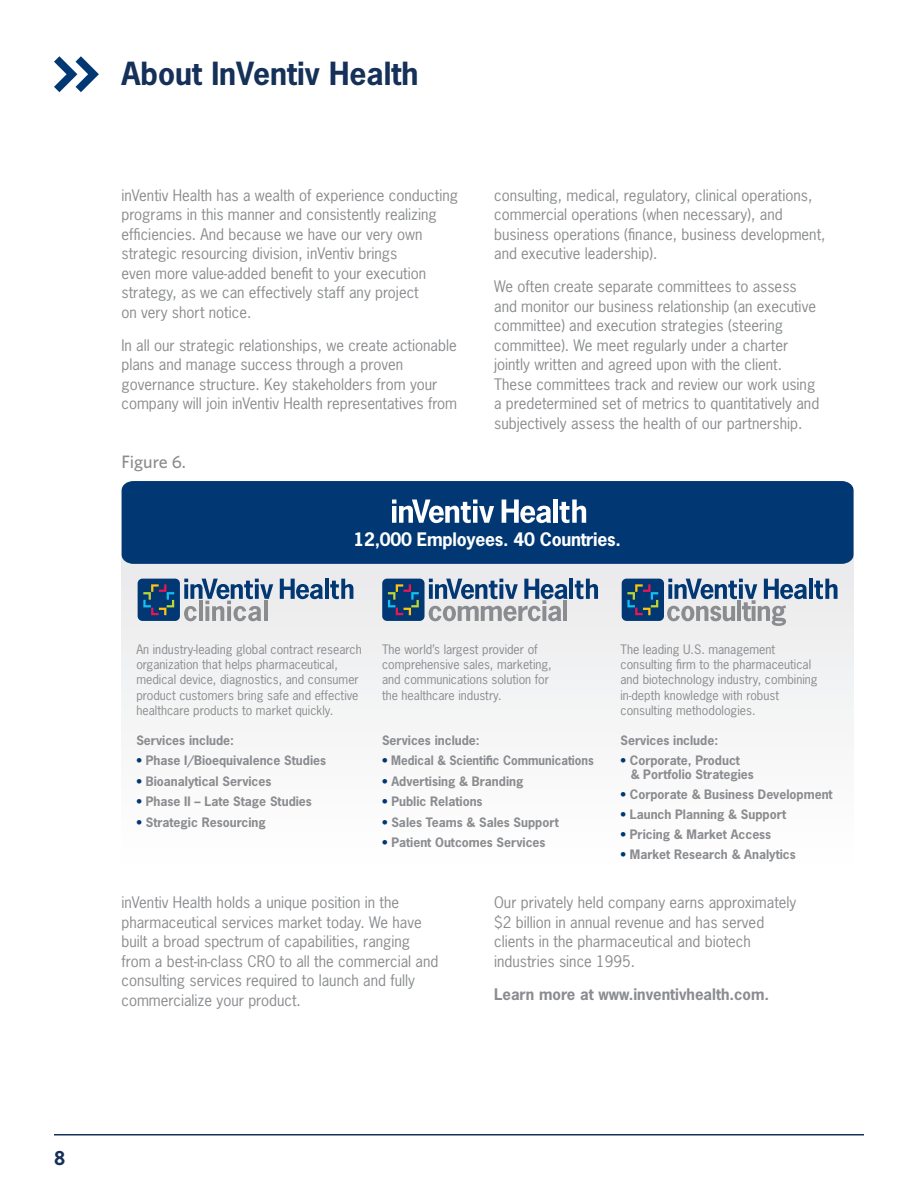
<style>
.page{position:relative;width:918px;height:1188px;background:#fff}
.page>*{position:absolute;margin:0;border:0;box-sizing:border-box;transform-origin:0 0}
.t1{font:700 30px "News Gothic Std";color:#153059}
.t2{font:500 18px "Whitney";color:#8a8c8f}
.t3{font:700 18px "News Gothic Std";color:#153059}
.t4{font:700 17.55px "News Gothic Std";letter-spacing:-.015em;color:#fff}
.t5{font:15px/19.5px "News Gothic Std";color:#8a8c8f}
.t6{font:700 15px "News Gothic Std";color:#8a8c8f}
.t7{font:12.3px/15.3px "News Gothic Std";color:#8a8c8f}
.t8{font:700 12.3px/14.7px "News Gothic Std";color:#8a8c8f}
.t9{font:700 12.3px "News Gothic Std";color:#8a8c8f;scale:.95 1}
.s1{color:#013874}
</style>
<div class="page">
<hr style="left:54px;top:1134px;width:810px;height:2px;background:#153059">
<svg style="left:54px;top:56px;width:45px;height:36px"></svg>
<div style="left:122px;top:490px;width:732px;height:382px;background:#f5f5f6"></div>
<div style="left:122px;top:481px;width:732px;height:83px;background:#013874"></div>
<svg style="left:280px;top:579px;width:43px;height:20px"></svg>
<hr style="left:325px;top:579px;width:4px;height:20px;background:#013874">
<svg style="left:330px;top:579px;width:23px;height:20px"></svg>
<svg style="left:184px;top:579px;width:89px;height:42px"></svg>
<hr style="left:264px;top:601px;width:4px;height:20px;background:#8a8c8f">
<div style="left:138px;top:579px;width:42px;height:42px;background:#013874;border-radius:5px"></div>
<svg style="left:143px;top:584px;width:31px;height:31px"></svg>
<hr style="left:569px;top:579px;width:4px;height:20px;background:#013874">
<svg style="left:575px;top:579px;width:23px;height:20px"></svg>
<div style="left:382px;top:579px;width:43px;height:42px;background:#013874;border-radius:5px"></div>
<svg style="left:388px;top:584px;width:31px;height:31px"></svg>
<hr style="left:809px;top:579px;width:4px;height:20px;background:#013874">
<svg style="left:814px;top:579px;width:24px;height:20px"></svg>
<div style="left:622px;top:579px;width:42px;height:42px;background:#013874;border-radius:5px"></div>
<svg style="left:627px;top:584px;width:31px;height:31px"></svg>
<svg style="left:392px;top:500px;width:102px;height:23px"></svg>
<svg style="left:502px;top:500px;width:49px;height:23px"></svg>
<div style="left:553px;top:500px;width:5px;height:23px;background:#fff"></div>
<svg style="left:559px;top:500px;width:27px;height:23px"></svg>
<svg style="left:429px;top:579px;width:139px;height:42px"></svg>
<hr style="left:563px;top:600px;width:4px;height:21px;background:#8a8c8f">
<svg style="left:667px;top:579px;width:140px;height:47px"></svg>
<p class="t3" style="left:54px;top:1146px;width:13px">8</p>
<h1 class="t1" style="left:122px;top:54px;width:298px">About InVentiv Health</h1>
<p class="t5" style="left:122px;top:185px;width:338px">inVentiv Health has a wealth of experience conducting programs in this manner and consistently realizing efficiencies. And because we have our very own strategic resourcing division, inVentiv brings<br>even more value-added benefit to your execution strategy, as we can effectively staff any project<br>on very short notice.</p>
<p class="t5" style="left:122px;top:335px;width:337px">In all our strategic relationships, we create actionable plans and manage success through a proven governance structure. Key stakeholders from your company will join inVentiv Health representatives from</p>
<p class="t2" style="left:122px;top:450px;width:66px">Figure 6.</p>
<p class="t5" style="left:494px;top:185px;width:333px">consulting, medical, regulatory, clinical operations, commercial operations (when necessary), and business operations (finance, business development, and executive leadership).</p>
<p class="t5" style="left:494px;top:277px;width:327px">We often create separate committees to assess and monitor our business relationship (an executive committee) and execution strategies (steering committee). We meet regularly under a charter jointly written and agreed upon with the client.<br>These committees track and review our work using a predetermined set of metrics to quantitatively and subjectively assess the health of our partnership.</p>
<p class="t4" style="left:353px;top:528px;width:269px">12,000 Employees. 40 Countries.</p>
<p class="t7" style="left:136px;top:641px;width:227px">An industry-leading global contract research organization that helps pharmaceutical, medical device, diagnostics, and consumer product customers bring safe and effective healthcare products to market quickly.</p>
<p class="t7" style="left:382px;top:641px;width:171px">The world’s largest provider of comprehensive sales, marketing, and communications solution for the healthcare industry.</p>
<p class="t8" style="left:136px;top:733px;width:99px">Services include:</p>
<p class="t8" style="left:136px;top:753px;width:191px"><span class="s1">•</span> Phase I/Bioequivalence Studies</p>
<p class="t8" style="left:136px;top:773px;width:137px"><span class="s1">•</span> Bioanalytical Services</p>
<p class="t8" style="left:136px;top:794px;width:177px"><span class="s1">•</span> Phase II – Late Stage Studies</p>
<p class="t8" style="left:136px;top:814px;width:131px"><span class="s1">•</span> Strategic Resourcing</p>
<p class="t8" style="left:382px;top:733px;width:99px">Services include:</p>
<p class="t9" style="left:382px;top:752px;width:224px"><span class="s1">•</span> Medical &amp; Scientific Communications</p>
<p class="t8" style="left:382px;top:773px;width:143px"><span class="s1">•</span> Advertising &amp; Branding</p>
<p class="t8" style="left:382px;top:794px;width:102px"><span class="s1">•</span> Public Relations</p>
<p class="t8" style="left:382px;top:814px;width:178px"><span class="s1">•</span> Sales Teams &amp; Sales Support</p>
<p class="t8" style="left:382px;top:835px;width:165px"><span class="s1">•</span> Patient Outcomes Services</p>
<p class="t7" style="left:620px;top:641px;width:199px">The leading U.S. management consulting firm to the pharmaceutical and biotechnology industry, combining in-depth knowledge with robust consulting methodologies.</p>
<p class="t8" style="left:621px;top:733px;width:99px">Services include:</p>
<p class="t8" style="left:631px;top:752px;width:125px;text-indent:-10px"><span class="s1">•</span> Corporate, Product<br>&amp; Portfolio Strategies</p>
<p class="t8" style="left:621px;top:787px;width:214px"><span class="s1">•</span> Corporate &amp; Business Development</p>
<p class="t8" style="left:621px;top:807px;width:167px"><span class="s1">•</span> Launch Planning &amp; Support</p>
<p class="t8" style="left:621px;top:827px;width:152px"><span class="s1">•</span> Pricing &amp; Market Access</p>
<p class="t8" style="left:621px;top:847px;width:177px"><span class="s1">•</span> Market Research &amp; Analytics</p>
<p class="t5" style="left:122px;top:893px;width:318px">inVentiv Health holds a unique position in the pharmaceutical services market today. We have built a broad spectrum of capabilities, ranging from a best-in-class CRO to all the commercial and consulting services required to launch and fully commercialize your product.</p>
<p class="t5" style="left:494px;top:893px;width:304px">Our privately held company earns approximately $2 billion in annual revenue and has served clients in the pharmaceutical and biotech industries since 1995.</p>
<p class="t6" style="left:494px;top:984px;width:277px">Learn more at www.inventivhealth.com.</p>
</div>
